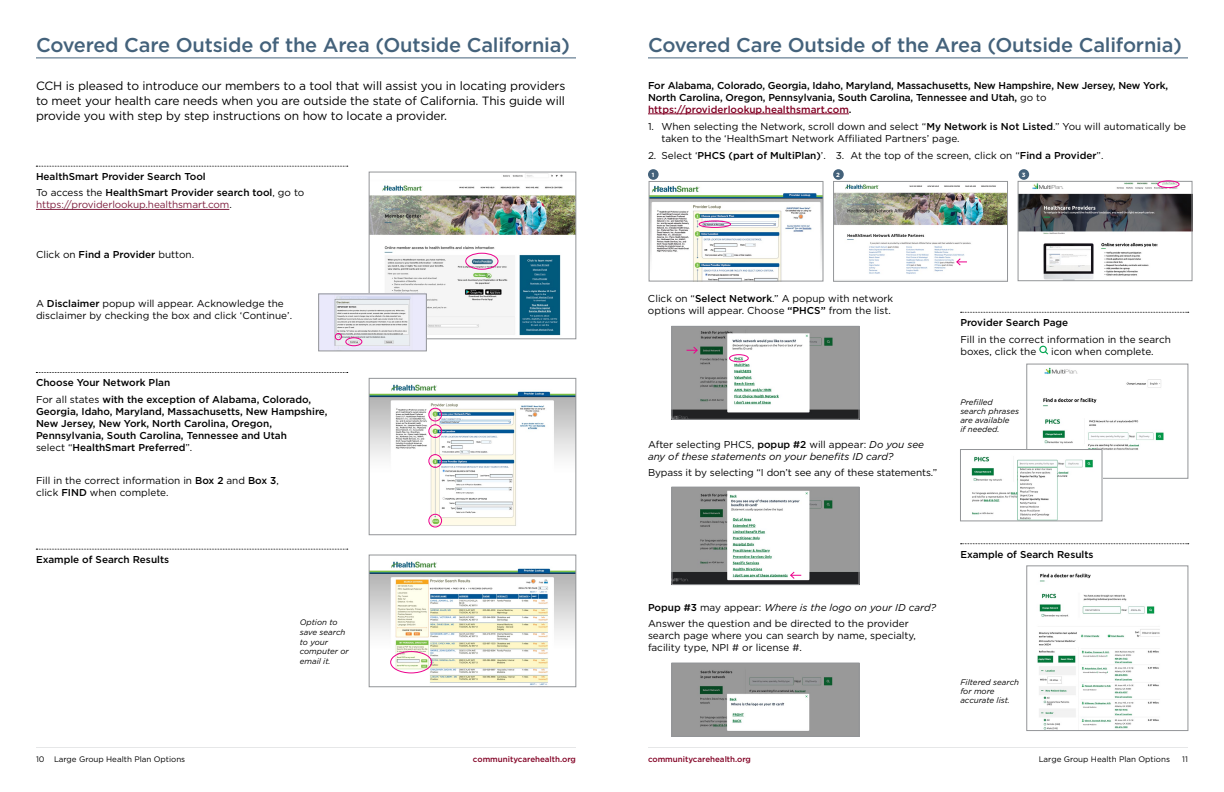
<style>
.page{position:relative;width:1224px;height:792px;background:#fff}
.page>*{position:absolute;margin:0;border:0;box-sizing:border-box;transform-origin:0 0}
.t1{font:500 20px "Gotham";letter-spacing:-.01em;color:#44627b}
.t2{font:12px/15px "Gotham";letter-spacing:-.01em;color:#000;text-align:justify}
.t3{font:10px/12px "Gotham";color:#000}
.t4{font:500 10px/12px "Gotham";color:#000}
.t5{font:italic 10px/12px "Gotham";color:#000}
.t6{font:10px "Gotham";letter-spacing:-.01em;color:#7f203f}
.t7{font:italic 8px/9px "Gotham";color:#000}
.t8{font:8px "Gotham";color:#000}
.t9{font:500 8px "Gotham";color:#820024}
.t10{font:700 6px "Gotham";color:#fff}
.s1{font-weight:400}
.s2{color:#820024}
.s3{font-weight:500}
.s4{color:#000}
.s5{font-style:normal}
.s6{font-weight:500;font-style:normal}
.s7{font-style:italic}
</style>
<div class="page">
<hr style="left:36px;top:747px;width:540px;height:1px;background:#e6e7e8">
<hr style="left:648px;top:747px;width:540px;height:1px;background:#e6e7e8">
<svg style="left:36px;top:166px;width:312px;height:1px"></svg>
<hr style="left:36px;top:209px;width:193px;height:1px;background:#7f203f">
<svg style="left:36px;top:372px;width:312px;height:1px"></svg>
<svg style="left:36px;top:549px;width:312px;height:1px"></svg>
<img style="left:371px;top:174px;width:203px;height:163px">
<div style="left:369px;top:172px;width:207px;height:167px;border:1px solid #939598"></div>
<img style="left:371px;top:384px;width:203px;height:144px">
<div style="left:369px;top:378px;width:207px;height:157px;border:1px solid #939598"></div>
<img style="left:371px;top:561px;width:203px;height:124px">
<div style="left:369px;top:555px;width:207px;height:132px;border:1px solid #939598"></div>
<img style="left:321px;top:296px;width:103px;height:53px">
<div style="left:319px;top:294px;width:107px;height:57px;border:1px solid #939598"></div>
<div style="left:466px;top:253px;width:32px;height:16px;border:1px solid #ec008c;border-radius:50%"></div>
<div style="left:346px;top:338px;width:16px;height:8px;border:1px solid #ec008c;border-radius:50%"></div>
<div style="left:390px;top:651px;width:42px;height:22px;border:1px solid #ec008c;border-radius:50%"></div>
<div style="left:429px;top:514px;width:13px;height:13px;border:1px solid #ec008c;border-radius:50%"></div>
<div style="left:429px;top:454px;width:13px;height:14px;border:1px solid #ec008c;border-radius:50%"></div>
<div style="left:429px;top:425px;width:13px;height:13px;border:1px solid #ec008c;border-radius:50%"></div>
<div style="left:429px;top:408px;width:13px;height:13px;border:1px solid #ec008c;border-radius:50%"></div>
<div style="left:335px;top:333px;width:7px;height:7px;border:1px solid #ec008c;border-radius:50%"></div>
<hr style="left:36px;top:57px;width:540px;height:1px;background:#44627b">
<hr style="left:648px;top:57px;width:540px;height:1px;background:#44627b">
<hr style="left:648px;top:114px;width:201px;height:1px;background:#820024">
<img style="left:674px;top:328px;width:183px;height:89px">
<div style="left:672px;top:326px;width:187px;height:93px;border:1px solid #939598"></div>
<div style="left:729px;top:354px;width:20px;height:8px;border:1px solid #ec008c;border-radius:50%"></div>
<svg style="left:961px;top:312px;width:228px;height:1px"></svg>
<svg style="left:1039px;top:345px;width:10px;height:10px"></svg>
<img style="left:1042px;top:367px;width:122px;height:109px">
<div style="left:1027px;top:364px;width:161px;height:114px;border:1px solid #939598"></div>
<img style="left:971px;top:451px;width:129px;height:68px">
<div style="left:960px;top:449px;width:142px;height:72px;border:1px solid #939598"></div>
<img style="left:674px;top:665px;width:183px;height:70px">
<div style="left:672px;top:663px;width:187px;height:74px;border:1px solid #939598"></div>
<img style="left:674px;top:489px;width:183px;height:94px">
<div style="left:672px;top:487px;width:187px;height:98px;border:1px solid #939598"></div>
<svg style="left:790px;top:571px;width:11px;height:8px"></svg>
<img style="left:1037px;top:573px;width:123px;height:156px">
<div style="left:1027px;top:566px;width:161px;height:165px;border:1px solid #939598"></div>
<svg style="left:961px;top:544px;width:228px;height:1px"></svg>
<img style="left:651px;top:185px;width:170px;height:94px">
<div style="left:649px;top:181px;width:174px;height:100px;border:1px solid #939598"></div>
<div style="left:699px;top:221px;width:32px;height:7px;border:1px solid #ec008c;border-radius:50%"></div>
<img style="left:1020px;top:183px;width:170px;height:96px">
<div style="left:1018px;top:181px;width:174px;height:100px;border:1px solid #939598"></div>
<div style="left:1158px;top:181px;width:21px;height:7px;border:1px solid #ec008c;border-radius:50%"></div>
<svg style="left:687px;top:346px;width:11px;height:8px"></svg>
<div style="left:648px;top:169px;width:11px;height:11px;background:#44627b;border-radius:50%"></div>
<div style="left:1019px;top:169px;width:10px;height:11px;background:#44627b;border-radius:50%"></div>
<img style="left:835px;top:184px;width:171px;height:90px">
<div style="left:833px;top:181px;width:175px;height:100px;border:1px solid #939598"></div>
<svg style="left:956px;top:258px;width:11px;height:8px"></svg>
<div style="left:833px;top:169px;width:11px;height:11px;background:#44627b;border-radius:50%"></div>
<h1 class="t1" style="left:36px;top:32px;width:536px">Covered Care Outside of the Area (Outside California)</h1>
<h1 class="t1" style="left:648px;top:32px;width:536px">Covered Care Outside of the Area (Outside California)</h1>
<p class="t4" style="left:648px;top:79px;width:522px">For Alabama, Colorado, Georgia, Idaho, Maryland, Massachusetts, New Hampshire, New Jersey, New York,<br>North Carolina, Oregon, Pennsylvania, South Carolina, Tennessee and Utah, <span class="s1">go to </span><span class="s2">https://providerlookup.healthsmart.com</span>.</p>
<p class="t3" style="left:662px;top:120px;width:526px;text-indent:-14px">1. When selecting the Network, scroll down and select “<span class="s3">My Network is Not Listed</span>.” You will automatically be taken to the ‘HealthSmart Network Affiliated Partners’ page.</p>
<p class="t3" style="left:648px;top:149px;width:457px">2. Select ‘<span class="s3">PHCS (part of MultiPlan)</span>’. 3. At the top of the screen, click on “<span class="s3">Find a Provider</span>”.</p>
<p class="t2" style="left:36px;top:78px;width:531px">CCH is pleased to introduce our members to a tool that will assist you in locating providers to meet your health care needs when you are outside the state of California. This guide will provide you with step by step instructions on how to locate a provider.</p>
<p class="t4" style="left:36px;top:168px;width:270px;line-height:16.5px">HealthSmart Provider Search Tool<br><span class="s1">To access the</span> HealthSmart Provider search tool<span class="s1">, go to</span></p>
<p class="t6" style="left:36px;top:198px;width:197px">https://providerlookup.healthsmart.com<span class="s4">.</span></p>
<p class="t3" style="left:36px;top:248px;width:160px">Click on <span class="s3">Find a Provider</span> button.</p>
<p class="t3" style="left:36px;top:298px;width:258px">A <span class="s3">Disclaimer</span> popup will appear. Acknowledge the disclaimer by checking the box and click ‘Continue’.</p>
<p class="t4" style="left:36px;top:374px;width:277px;line-height:16.5px">Choose Your Network Plan<br><span class="s1">For all states</span> with the exception of Alabama, Colorado,</p>
<p class="t4" style="left:36px;top:405px;width:293px">Georgia, Idaho, Maryland, Massachusetts, New Hampshire, New Jersey, New York, North Carolina, Oregon, Pennsylvania, South Carolina, Tennessee and Utah<br><span class="s1">select “</span>HealthSmart Preferred<span class="s1">”.</span></p>
<p class="t3" style="left:36px;top:474px;width:244px">Fill in the correct information in <span class="s3">Box 2</span> and <span class="s3">Box 3</span>, click <span class="s3">FIND</span> when complete.</p>
<p class="t4" style="left:36px;top:553px;width:135px">Example of Search Results</p>
<p class="t7" style="left:300px;top:618px;width:51px;line-height:9.6px">Option to save search to your computer or email it.</p>
<p class="t10" style="left:652px;top:171px;width:4px">1</p>
<p class="t10" style="left:836px;top:171px;width:5px">2</p>
<p class="t10" style="left:1022px;top:171px;width:5px">3</p>
<p class="t3" style="left:648px;top:292px;width:247px">Click on “<span class="s3">Select Network</span>.” A popup with network options will appear. Choose <span class="s3">“PHCS”</span> from the list.</p>
<p class="t5" style="left:648px;top:438px;width:278px"><span class="s5">After selecting PHCS,</span> <span class="s6">popup #2</span> <span class="s5">will appear:</span> Do you see any of these statements on your benefits ID card?</p>
<p class="t3" style="left:648px;top:466px;width:291px">Bypass it by selecting “I don’t see any of these statements.”</p>
<p class="t4" style="left:960px;top:316px;width:109px">Provider Search Page</p>
<p class="t3" style="left:960px;top:333px;width:212px">Fill in the correct information in the search boxes, click the</p>
<p class="t3" style="left:1051px;top:345px;width:104px">icon when complete.</p>
<p class="t7" style="left:960px;top:398px;width:60px">Prefilled search phrases are available<br>if needed.</p>
<p class="t3" style="left:648px;top:599px;width:290px;line-height:16.5px"><span class="s3">Popup #3</span> may appear: <span class="s7">Where is the logo on your ID card?<br></span>Answer the question and be directed to the provider</p>
<p class="t3" style="left:648px;top:630px;width:269px">search page where you can search by name, specialty, facility type, NPI # or license #.</p>
<p class="t4" style="left:960px;top:548px;width:135px">Example of Search Results</p>
<p class="t7" style="left:960px;top:677px;width:60px">Filtered search for more accurate list.</p>
<p class="t8" style="left:36px;top:754px;width:151px">10 Large Group Health Plan Options</p>
<p class="t9" style="left:473px;top:754px;width:105px">communitycarehealth.org</p>
<p class="t9" style="left:648px;top:754px;width:105px">communitycarehealth.org</p>
<p class="t8" style="left:1039px;top:754px;width:133px">Large Group Health Plan Options</p>
<p class="t8" style="left:1182px;top:754px;width:7px">11</p>
</div>
